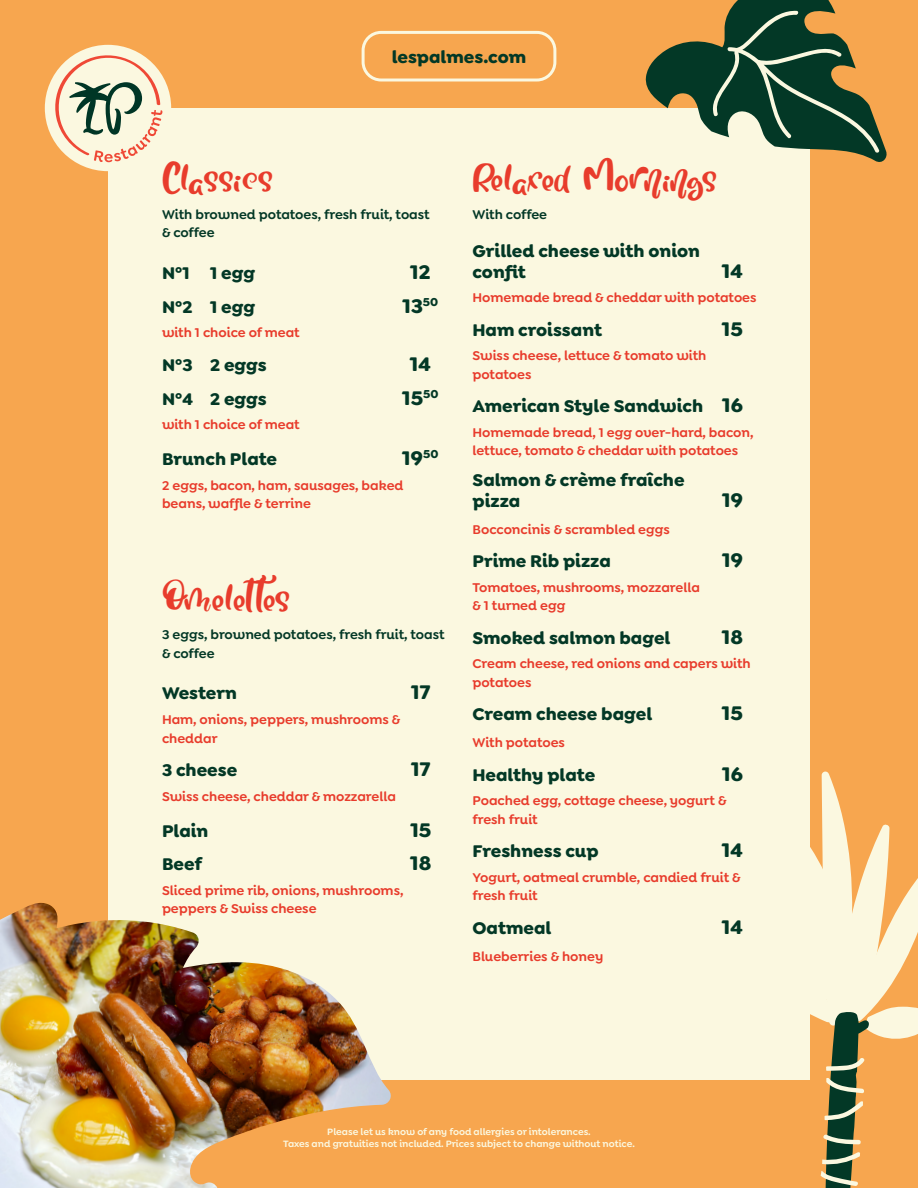
<style>
.page{position:relative;width:918px;height:1188px;background:#f7a64f}
.page>*{position:absolute;margin:0;border:0;box-sizing:border-box;transform-origin:0 0}
.Grand_titre{font:36px "Tropical";color:#e83c2c}
.Grand_titre-2{font:36px "Tropical";letter-spacing:-.03em;color:#e83c2c}
.Prix{font:700 21px "Goldplay Alt";color:#033826}
.Titre_plat{font:700 18px/21px "Goldplay Alt";color:#033826}
.Description{font:600 13.5px/18.8px "Goldplay Alt";color:#e83c2c}
.Description-2{font:600 13.5px/18.8px "Goldplay Alt";color:#033826}
.t1{font:600 9.75px/12px "Goldplay Alt";color:#fbf8e0;text-align:center}
</style>
<div class="page">
<div style="left:108px;top:108px;width:702px;height:972px;background:#fbf8e0"></div>
<svg style="left:810px;top:771px;width:108px;height:417px"></svg>
<div style="left:45px;top:45px;width:126px;height:126px;background:#fbf8e0;border-radius:50%"></div>
<svg style="left:54px;top:54px;width:108px;height:108px"></svg>
<img style="left:0;top:903px;width:391px;height:285px">
<svg style="left:645px;top:0;width:242px;height:162px"></svg>
<div style="left:362px;top:31px;width:194px;height:51px;border:3px solid #fbf8e0;border-radius:18px"></div>
<p class="Titre_plat" style="left:392px;top:46px;width:136px">lespalmes.com</p>
<p class="Grand_titre" style="left:162px;top:156px;width:112px">Classics</p>
<p class="Description-2" style="left:162px;top:205px;width:269px">With browned potatoes, fresh fruit, toast &amp; coffee</p>
<p class="Titre_plat" style="left:162px;top:262px;width:29px">Nº1</p>
<p class="Titre_plat" style="left:210px;top:262px;width:47px">1 egg</p>
<p class="Prix" style="left:410px;top:258px;width:22px">12</p>
<p class="Titre_plat" style="left:162px;top:296px;width:32px">Nº2</p>
<p class="Titre_plat" style="left:210px;top:296px;width:47px">1 egg</p>
<p class="Prix" style="left:402px;top:292px;width:37px">13<sup>50</sup></p>
<p class="Description" style="left:162px;top:323px;width:139px">with 1 choice of meat</p>
<p class="Titre_plat" style="left:162px;top:354px;width:32px">Nº3</p>
<p class="Titre_plat" style="left:210px;top:354px;width:58px">2 eggs</p>
<p class="Prix" style="left:410px;top:350px;width:23px">14</p>
<p class="Titre_plat" style="left:162px;top:388px;width:33px">Nº4</p>
<p class="Titre_plat" style="left:210px;top:388px;width:58px">2 eggs</p>
<p class="Prix" style="left:402px;top:384px;width:38px">15<sup>50</sup></p>
<p class="Description" style="left:162px;top:415px;width:139px">with 1 choice of meat</p>
<p class="Titre_plat" style="left:162px;top:448px;width:117px">Brunch Plate</p>
<p class="Prix" style="left:402px;top:444px;width:38px">19<sup>50</sup></p>
<p class="Description" style="left:162px;top:476px;width:243px">2 eggs, bacon, ham, sausages, baked beans, waffle &amp; terrine</p>
<p class="Grand_titre" style="left:162px;top:576px;width:129px">Omelettes</p>
<p class="Description-2" style="left:162px;top:625px;width:284px">3 eggs, browned potatoes, fresh fruit, toast &amp; coffee</p>
<p class="Titre_plat" style="left:162px;top:683px;width:77px">Western</p>
<p class="Prix" style="left:411px;top:679px;width:21px">17</p>
<p class="Description" style="left:162px;top:710px;width:240px">Ham, onions, peppers, mushrooms &amp; cheddar</p>
<p class="Titre_plat" style="left:162px;top:760px;width:77px">3 cheese</p>
<p class="Prix" style="left:411px;top:756px;width:21px">17</p>
<p class="Description" style="left:162px;top:787px;width:235px">Swiss cheese, cheddar &amp; mozzarella</p>
<p class="Titre_plat" style="left:162px;top:820px;width:48px">Plain</p>
<p class="Prix" style="left:410px;top:816px;width:23px">15</p>
<p class="Titre_plat" style="left:162px;top:853px;width:42px">Beef</p>
<p class="Prix" style="left:410px;top:849px;width:23px">18</p>
<p class="Description" style="left:162px;top:881px;width:243px">Sliced prime rib, onions, mushrooms, peppers &amp; Swiss cheese</p>
<p class="Grand_titre-2" style="left:472px;top:156px;width:245px">Relaxed Mornings</p>
<p class="Description-2" style="left:472px;top:205px;width:76px">With coffee</p>
<p class="Titre_plat" style="left:472px;top:240px;width:229px">Grilled cheese with onion confit</p>
<p class="Prix" style="left:722px;top:257px;width:23px">14</p>
<p class="Description" style="left:472px;top:288px;width:286px">Homemade bread &amp; cheddar with potatoes</p>
<p class="Titre_plat" style="left:472px;top:319px;width:131px">Ham croissant</p>
<p class="Prix" style="left:722px;top:315px;width:23px">15</p>
<p class="Description" style="left:472px;top:346px;width:235px">Swiss cheese, lettuce &amp; tomato with potatoes</p>
<p class="Titre_plat" style="left:472px;top:396px;width:232px">American Style Sandwich</p>
<p class="Prix" style="left:722px;top:392px;width:22px">16</p>
<p class="Description" style="left:472px;top:423px;width:283px">Homemade bread, 1 egg over-hard, bacon, lettuce, tomato &amp; cheddar with potatoes</p>
<p class="Titre_plat" style="left:472px;top:469px;width:214px">Salmon &amp; crème fraîche pizza</p>
<p class="Prix" style="left:722px;top:486px;width:22px">19</p>
<p class="Description" style="left:472px;top:520px;width:199px">Bocconcinis &amp; scrambled eggs</p>
<p class="Titre_plat" style="left:472px;top:550px;width:140px">Prime Rib pizza</p>
<p class="Prix" style="left:722px;top:546px;width:22px">19</p>
<p class="Description" style="left:472px;top:578px;width:229px">Tomatoes, mushrooms, mozzarella &amp; 1 turned egg</p>
<p class="Titre_plat" style="left:472px;top:627px;width:199px">Smoked salmon bagel</p>
<p class="Prix" style="left:722px;top:623px;width:23px">18</p>
<p class="Description" style="left:472px;top:654px;width:280px">Cream cheese, red onions and capers with potatoes</p>
<p class="Titre_plat" style="left:472px;top:703px;width:181px">Cream cheese bagel</p>
<p class="Prix" style="left:722px;top:700px;width:23px">15</p>
<p class="Description" style="left:472px;top:733px;width:94px">With potatoes</p>
<p class="Titre_plat" style="left:472px;top:764px;width:124px">Healthy plate</p>
<p class="Prix" style="left:722px;top:760px;width:22px">16</p>
<p class="Description" style="left:472px;top:791px;width:256px">Poached egg, cottage cheese, yogurt &amp; fresh fruit</p>
<p class="Titre_plat" style="left:472px;top:840px;width:128px">Freshness cup</p>
<p class="Prix" style="left:722px;top:836px;width:23px">14</p>
<p class="Description" style="left:472px;top:868px;width:270px">Yogurt, oatmeal crumble, candied fruit &amp; fresh fruit</p>
<p class="Titre_plat" style="left:472px;top:917px;width:80px">Oatmeal</p>
<p class="Prix" style="left:722px;top:913px;width:23px">14</p>
<p class="Description" style="left:472px;top:947px;width:132px">Blueberries &amp; honey</p>
<p class="t1" style="left:283px;top:1126px;width:353px">Please let us know of any food allergies or intolerances.<br>Taxes and gratuities not included. Prices subject to change without notice.</p>
</div>
